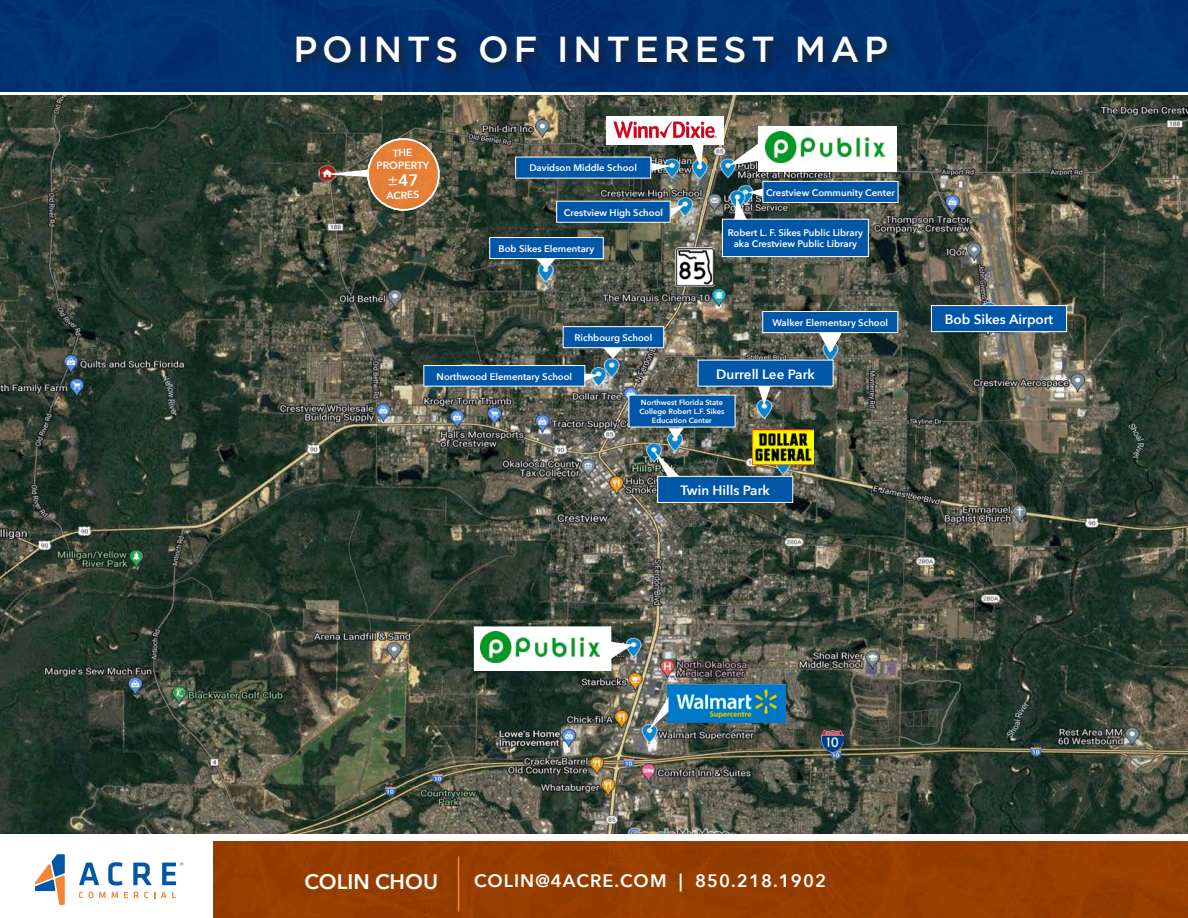
<style>
.page{position:relative;width:1188px;height:918px;background:#fff}
.page>*{position:absolute;margin:0;border:0;box-sizing:border-box;transform-origin:0 0}
.t1{font:500 36px "Gotham";letter-spacing:.135em;color:#fff}
.t2{font:600 21px "Avenir Next";color:#fff}
.t3{font:600 18px "Avenir Next";letter-spacing:.06em;color:#fff}
.t4{font:600 13.5px "Avenir Next";color:#fff}
.t5{font:600 10.35px "Avenir Next";color:#fff}
.t6{font:600 9.6px/11.4px "Avenir Next";color:#fff;text-align:center}
.t7{font:600 7.5px/9px "Avenir Next";color:#fff;text-align:center}
</style>
<div class="page">
<div style="left:0;top:0;width:1188px;height:92px;background:#013272"></div>
<div style="left:294px;top:33px;width:606px;height:43px;background:#231f20;opacity:.75"></div>
<div style="left:214px;top:841px;width:974px;height:77px;background:#973e01"></div>
<svg style="left:79px;top:863px;width:20px;height:22px"></svg>
<svg style="left:108px;top:862px;width:14px;height:24px"></svg>
<svg style="left:133px;top:863px;width:19px;height:22px"></svg>
<svg style="left:79px;top:892px;width:4px;height:6px"></svg>
<svg style="left:89px;top:892px;width:4px;height:6px"></svg>
<svg style="left:99px;top:892px;width:7px;height:6px"></svg>
<svg style="left:112px;top:892px;width:6px;height:6px"></svg>
<svg style="left:124px;top:892px;width:4px;height:6px"></svg>
<svg style="left:134px;top:892px;width:14px;height:6px"></svg>
<svg style="left:161px;top:892px;width:15px;height:6px"></svg>
<svg style="left:35px;top:854px;width:30px;height:51px"></svg>
<svg style="left:162px;top:862px;width:21px;height:23px"></svg>
<hr style="left:458px;top:856px;width:1px;height:56px;background:#f58537">
<img style="left:0;top:96px;width:1188px;height:737px">
<svg style="left:930px;top:305px;width:138px;height:28px;background:#1964aa"></svg>
<img style="left:822px;top:730px;width:22px;height:22px">
<img style="left:752px;top:440px;width:62px;height:24px">
<img style="left:653px;top:450px;width:141px;height:53px">
<svg style="left:489px;top:237px;width:115px;height:32px;background:#2b6492"></svg>
<svg style="left:722px;top:180px;width:177px;height:78px;background:#285e8a"></svg>
<div style="left:758px;top:127px;width:139px;height:45px;background:#fff"></div>
<img style="left:765px;top:132px;width:120px;height:31px">
<svg style="left:729px;top:144px;width:29px;height:21px"></svg>
<div style="left:607px;top:117px;width:117px;height:28px;background:#fff"></div>
<img style="left:613px;top:122px;width:103px;height:15px">
<svg style="left:692px;top:145px;width:12px;height:24px"></svg>
<svg style="left:515px;top:156px;width:157px;height:23px;background:#276aa7"></svg>
<img style="left:423px;top:311px;width:476px;height:129px">
<img style="left:474px;top:626px;width:159px;height:45px">
<img style="left:667px;top:685px;width:119px;height:37px">
<svg style="left:648px;top:697px;width:21px;height:34px"></svg>
<svg style="left:556px;top:200px;width:130px;height:23px;background:#2b6fac"></svg>
<img style="left:675px;top:247px;width:39px;height:40px">
<svg style="left:324px;top:134px;width:120px;height:81px;background:#936d48"></svg>
<p class="t1" style="left:293px;top:29px;width:596px">POINTS OF INTEREST MAP</p>
<p class="t5" style="left:376px;top:157px;width:54px;rotate:-1deg">PROPERTY</p>
<p class="t5" style="left:386px;top:186px;width:35px;rotate:-1deg">ACRES</p>
<p class="t6" style="left:529px;top:162px;width:109px">Davidson Middle School</p>
<p class="t6" style="left:564px;top:206px;width:101px">Crestview High School</p>
<p class="t6" style="left:499px;top:243px;width:97px">Bob Sikes Elementary</p>
<p class="t6" style="left:575px;top:332px;width:79px">Richbourg School</p>
<p class="t6" style="left:437px;top:370px;width:137px">Northwood Elementary School</p>
<p class="t6" style="left:766px;top:186px;width:131px">Crestview Community Center</p>
<p class="t6" style="left:728px;top:227px;width:137px">Robert L. F. Sikes Public Library aka Crestview Public Library</p>
<p class="t6" style="left:772px;top:317px;width:117px">Walker Elementary School</p>
<p class="t4" style="left:716px;top:363px;width:100px">Durrell Lee Park</p>
<p class="t7" style="left:640px;top:398px;width:86px">Northwest Florida State<br>College Robert L.F. Sikes<br>Education Center</p>
<p class="t4" style="left:681px;top:479px;width:91px">Twin Hills Park</p>
<p class="t4" style="left:945px;top:308px;width:110px">Bob Sikes Airport</p>
<p class="t2" style="left:305px;top:863px;width:135px">COLIN CHOU</p>
<p class="t3" style="left:474px;top:866px;width:353px">COLIN@4ACRE.COM | 850.218.1902</p>
</div>
